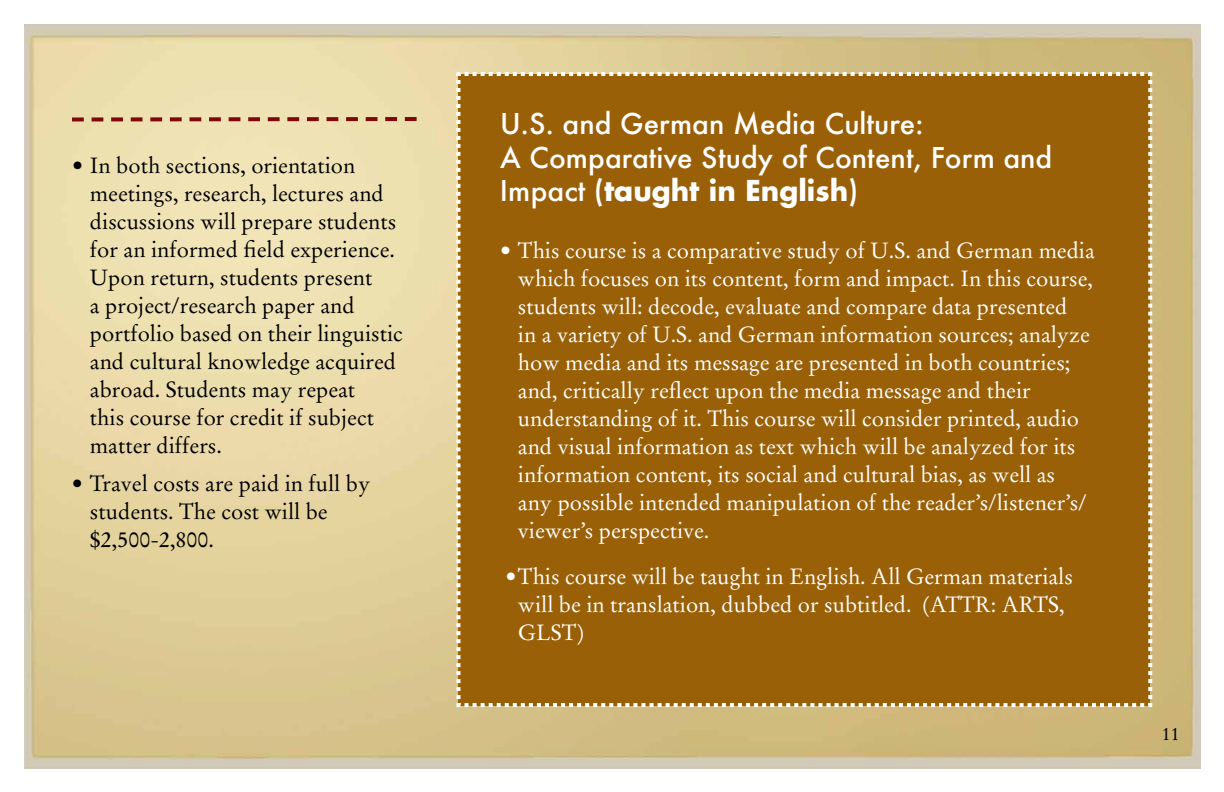
<style>
.page{position:relative;width:1224px;height:792px;background:#fff}
.page>*{position:absolute;margin:0;border:0;box-sizing:border-box;transform-origin:0 0}
.t1{font:500 28px/33.6px "Futura";color:#fff}
.t2{font:700 28px "Futura Std";color:#fff}
.t3{font:22px/28px "Stempel Garamond LT Std";color:#fff}
.t4{font:22px/28px "Stempel Garamond LT Std";color:#000}
.t5{font:18px "Stempel Garamond LT Std";color:#000}
.s1{font-family:"Futura";font-weight:500}
</style>
<div class="page">
<img style="left:24px;top:24px;width:1177px;height:744px">
<div style="left:454px;top:70px;width:700px;height:639px;background:#9a6008"></div>
<svg style="left:72px;top:117px;width:345px;height:5px;background:#b6765f"></svg>
<p class="t4" style="left:90px;top:151px;width:314px;text-indent:-18px">• In both sections, orientation meetings, research, lectures and discussions will prepare students for an informed field experience.<br>Upon return, students present<br>a project/research paper and portfolio based on their linguistic and cultural knowledge acquired abroad. Students may repeat<br>this course for credit if subject matter differs.</p>
<p class="t4" style="left:90px;top:469px;width:282px;text-indent:-18px">• Travel costs are paid in full by students. The cost will be $2,500-2,800.</p>
<p class="t1" style="left:500px;top:106px;width:554px">U .S. and German Media Culture:<br>A Comparative Study of Content, Form and</p>
<p class="t2" style="left:500px;top:172px;width:360px"><span class="s1">I mpact (</span>taught in English<span class="s1">)</span></p>
<p class="t3" style="left:518px;top:237px;width:578px;text-indent:-18px">• This course is a comparative study of U.S. and -German media which focuses on its content, form and impact. In this course, students will: decode, evaluate and compare data presented<br>in a variety of U.S. and German information sources; analyze how media and its message are presented in both countries; and, critically reflect upon the media message and their understanding of it. This course will consider printed, audio and visual information as text which will be analyzed for its information content, its social and cultural bias, as well as any possible intended manipulation of the reader’s/listener’s/ viewer’s perspective.</p>
<p class="t3" style="left:518px;top:563px;width:556px;text-indent:-12px">• This course will be taught in English. All -German materials will be in translation, dubbed or subtitled. (ATTR: ARTS,<br>GLST)</p>
<p class="t5" style="left:1162px;top:723px;width:19px">11</p>
</div>
